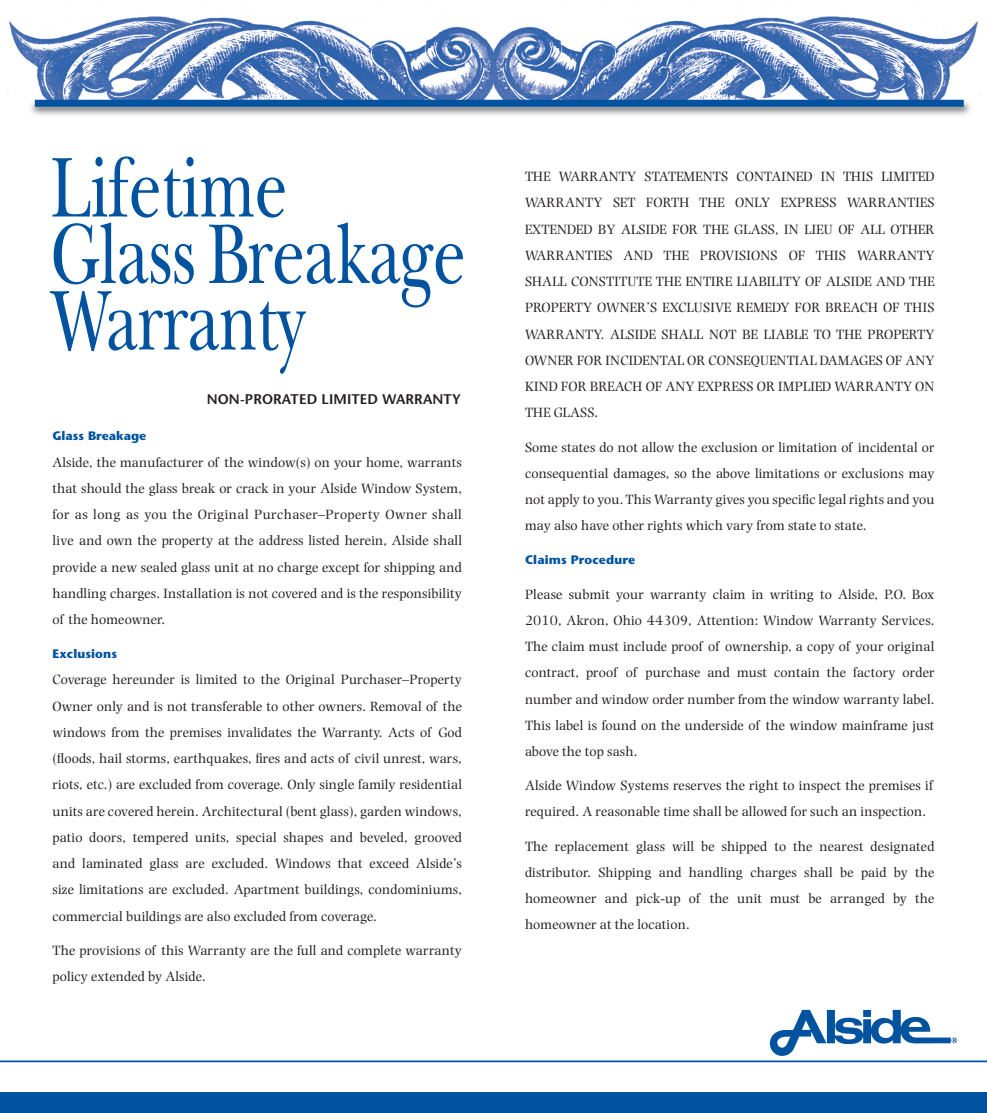
<style>
.page{position:relative;width:987px;height:1113px;background:#fff}
.page>*{position:absolute;margin:0;border:0;box-sizing:border-box;transform-origin:0 0}
.t1{font:87.5px/66.5px "New Baskerville Rmn";letter-spacing:-.01em;color:#0153a0;scale:.74 1}
.t2{font:14px/26.2px "Photina";letter-spacing:.01em;color:#231f20;text-align:justify}
.t3{font:600 14px "Stone Sans";letter-spacing:.01em;color:#231f20}
.t4{font:700 12.25px "Stone Sans";letter-spacing:.01em;color:#0153a0}
</style>
<div class="page">
<div style="left:0;top:1092px;width:987px;height:21px;background:#0153a0"></div>
<hr style="left:0;top:1060px;width:987px;height:2px;background:#0153a0">
<img style="left:769px;top:1009px;width:189px;height:47px">
<img style="left:31px;top:100px;width:939px;height:15px">
<img style="left:7px;top:1px;width:973px;height:99px">
<div style="left:35px;top:100px;width:929px;height:7px;background:#0153a0"></div>
<h1 class="t1" style="left:51px;top:161px;width:562px">Lifetime<br>Glass Breakage<br>Warranty</h1>
<p class="t3" style="left:207px;top:390px;width:256px">NON-PRORATED LIMITED WARRANTY</p>
<p class="t4" style="left:52px;top:428px;width:95px">Glass Breakage</p>
<p class="t2" style="left:52px;top:449px;width:411px">Alside, the manufacturer of the window(s) on your home, warrants that should the glass break or crack in your Alside Window System, for as long as you the Original Purchaser–Property Owner shall live and own the property at the address listed herein, Alside shall provide a new sealed glass unit at no charge except for shipping and handling charges. Installation is not covered and is the responsibility of the homeowner.</p>
<p class="t4" style="left:52px;top:646px;width:66px">Exclusions</p>
<p class="t2" style="left:52px;top:667px;width:411px">Coverage hereunder is limited to the Original Purchaser–Property Owner only and is not transferable to other owners. Removal of the windows from the premises invalidates the Warranty. Acts of God (floods, hail storms, earthquakes, fires and acts of civil unrest, wars, riots, etc.) are excluded from coverage. Only single family residential units are covered herein. Architectural (bent glass), garden windows, patio doors, tempered units, special shapes and beveled, grooved and laminated glass are excluded. Windows that exceed Alside’s size limitations are excluded. Apartment buildings, condominiums, commercial buildings are also excluded from coverage.</p>
<p class="t2" style="left:52px;top:937px;width:411px">The provisions of this Warranty are the full and complete warranty policy extended by Alside.</p>
<p class="t2" style="left:525px;top:163px;width:411px">THE WARRANTY STATEMENTS CONTAINED IN THIS LIMITED WARRANTY SET FORTH THE ONLY EXPRESS WARRANTIES EXTENDED BY ALSIDE FOR THE GLASS, IN LIEU OF ALL OTHER WARRANTIES AND THE PROVISIONS OF THIS WARRANTY SHALL CONSTITUTE THE ENTIRE LIABILITY OF ALSIDE AND THE PROPERTY OWNER’S EXCLUSIVE REMEDY FOR BREACH OF THIS WARRANTY. ALSIDE SHALL NOT BE LIABLE TO THE PROPERTY OWNER FOR INCIDENTAL OR CONSEQUENTIAL DAMAGES OF ANY KIND FOR BREACH OF ANY EXPRESS OR IMPLIED WARRANTY ON THE GLASS.</p>
<p class="t2" style="left:525px;top:434px;width:411px">Some states do not allow the exclusion or limitation of incidental or consequential damages, so the above limitations or exclusions may not apply to you. This Warranty gives you specific legal rights and you may also have other rights which vary from state to state.</p>
<p class="t4" style="left:525px;top:552px;width:112px">Claims Procedure</p>
<p class="t2" style="left:525px;top:581px;width:411px">Please submit your warranty claim in writing to Alside, P.O. Box 2010, Akron, Ohio 44309, Attention: Window Warranty Services.<br>The claim must include proof of ownership, a copy of your original contract, proof of purchase and must contain the factory order number and window order number from the window warranty label.<br>This label is found on the underside of the window mainframe just above the top sash.</p>
<p class="t2" style="left:525px;top:772px;width:409px">Alside Window Systems reserves the right to inspect the premises if required. A reasonable time shall be allowed for such an inspection.</p>
<p class="t2" style="left:525px;top:833px;width:411px">The replacement glass will be shipped to the nearest designated distributor. Shipping and handling charges shall be paid by the homeowner and pick-up of the unit must be arranged by the homeowner at the location.</p>
</div>
